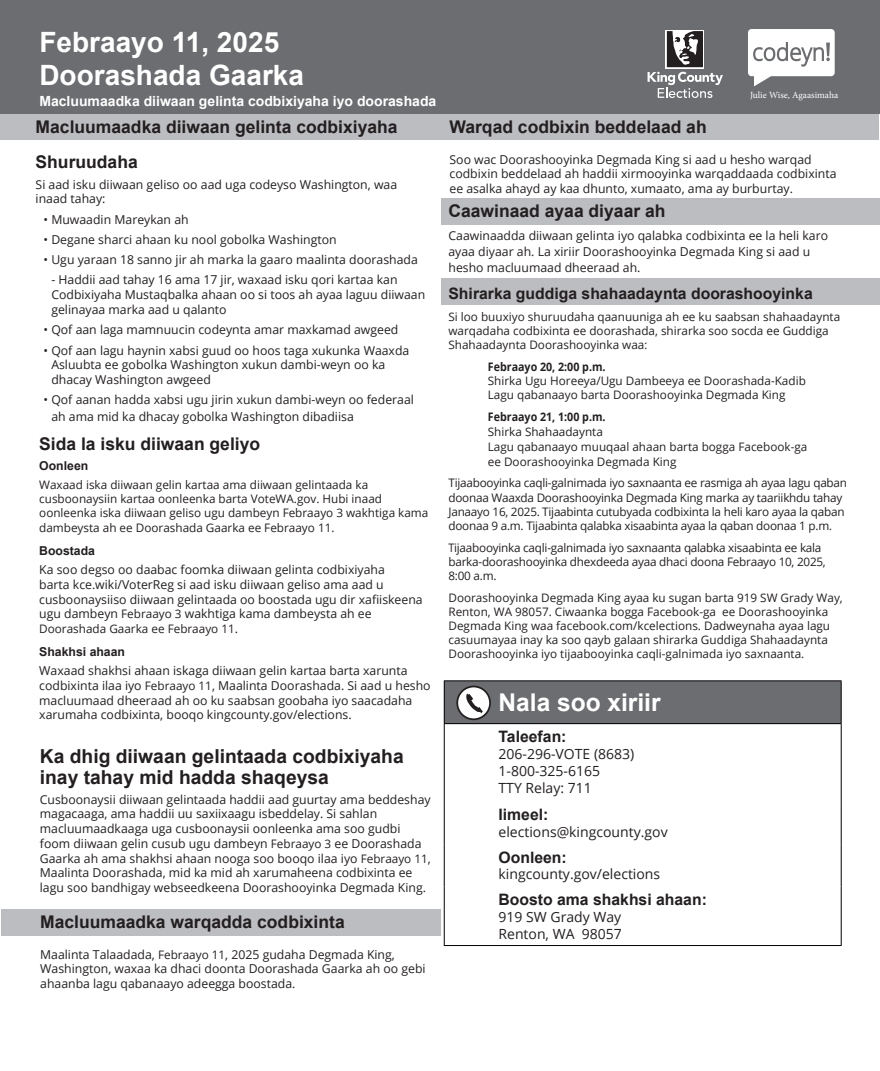
<style>
.page{position:relative;width:880px;height:1071px;background:#fff}
.page>*{position:absolute;margin:0;border:0;box-sizing:border-box;transform-origin:0 0}
.t1{font:700 28px/33.6px "Arial";color:#fff}
.t2{font:700 24.5px "Arial";color:#fff}
.t3{font:700 19.25px/21px "Arial";color:#231f20}
.t4{font:700 17.5px "Arial";color:#231f20}
.t5{font:700 15.75px "Arial";color:#231f20}
.t6{font:14px/16.8px "Open Sans";color:#231f20}
.t7{font:700 14px "Arial";color:#fff}
.t8{font:12.25px/14.7px "Open Sans";color:#231f20}
.t9{font:700 12.25px "Arial";color:#231f20}
.t10{font:11.72px/14px "Open Sans";color:#231f20}
.t11{font:11.72px/14px "Open Sans";letter-spacing:-.02em;color:#231f20}
.t12{font:11.72px/14px "Open Sans";letter-spacing:-.02em;color:#231f20;scale:.91 1}
.t13{font:9.45px "Minion Pro";color:#fff}
.s1{font-size:11.72px}
.s2{font-size:12.25px}
.s3{font-weight:700}
</style>
<div class="page">
<div style="left:441px;top:278px;width:438px;height:27px;background:#bcbdc0"></div>
<div style="left:441px;top:198px;width:438px;height:26px;background:#bcbdc0"></div>
<div style="left:0;top:113px;width:878px;height:27px;background:#bcbdc0"></div>
<div style="left:0;top:0;width:879px;height:114px;background:#6c6d70"></div>
<div style="left:665px;top:30px;width:39px;height:39px;background:#fff"></div>
<svg style="left:647px;top:31px;width:75px;height:67px"></svg>
<div style="left:1px;top:909px;width:439px;height:27px;background:#bcbdc0"></div>
<div style="left:444px;top:681px;width:397px;height:43px;background:#6c6d70"></div>
<hr style="left:444px;top:724px;width:1px;height:78px;background:#000">
<hr style="left:840px;top:724px;width:1px;height:78px;background:#000">
<hr style="left:444px;top:802px;width:1px;height:42px;background:#000">
<hr style="left:840px;top:802px;width:1px;height:42px;background:#000">
<hr style="left:444px;top:844px;width:1px;height:42px;background:#000">
<hr style="left:840px;top:844px;width:1px;height:42px;background:#000">
<hr style="left:444px;top:886px;width:1px;height:59px;background:#000">
<hr style="left:840px;top:886px;width:1px;height:59px;background:#000">
<hr style="left:444px;top:680px;width:397px;height:1px;background:#000">
<hr style="left:444px;top:681px;width:1px;height:42px;background:#000">
<hr style="left:840px;top:681px;width:1px;height:42px;background:#000">
<hr style="left:444px;top:723px;width:397px;height:1px;background:#000">
<hr style="left:444px;top:945px;width:397px;height:1px;background:#000">
<div style="left:457px;top:687px;width:33px;height:32px;background:#fff;border-radius:50%"></div>
<div style="left:456px;top:686px;width:35px;height:34px;border:2px solid #231f20;border-radius:50%"></div>
<svg style="left:466px;top:693px;width:17px;height:20px"></svg>
<svg style="left:748px;top:30px;width:86px;height:56px"></svg>
<p class="t1" style="left:39px;top:26px;width:266px">Febraayo 11, 2025<br>Doorashada Gaarka</p>
<p class="t7" style="left:39px;top:91px;width:398px">Macluumaadka diiwaan gelinta codbixiyaha iyo doorashada</p>
<p class="t4" style="left:36px;top:115px;width:363px">Macluumaadka diiwaan gelinta codbixiyaha</p>
<p class="t4" style="left:36px;top:150px;width:104px">Shuruudaha</p>
<p class="t8" style="left:36px;top:176px;width:363px">Si aad isku diiwaan geliso oo aad uga codeyso Washington, waa inaad tahay:</p>
<p class="t8" style="left:43px;top:211px;width:147px">• Muwaadin Mareykan ah</p>
<p class="t8" style="left:43px;top:232px;width:295px">• Degane sharci ahaan ku nool gobolka Washington</p>
<p class="t8" style="left:43px;top:252px;width:376px">• Ugu yaraan 18 sanno jir ah marka la gaaro maalinta doorashada</p>
<p class="t8" style="left:51px;top:272px;width:375px">- Haddii aad tahay 16 ama 17 jir, waxaad isku qori kartaa kan<br>Codbixiyaha Mustaqbalka ahaan oo si toos ah ayaa laguu diiwaan gelinayaa marka aad u qalanto</p>
<p class="t8" style="left:43px;top:322px;width:356px">• Qof aan laga mamnuucin codeynta amar maxkamad awgeed</p>
<p class="t8" style="left:51px;top:342px;width:359px;text-indent:-8px">• Qof aan lagu haynin xabsi guud oo hoos taga xukunka Waaxda<br>Asluubta ee gobolka Washington xukun dambi-weyn oo ka dhacay Washington awgeed</p>
<p class="t8" style="left:51px;top:391px;width:364px;line-height:16.8px;text-indent:-8px">• Qof aanan hadda xabsi ugu jirin xukun dambi-weyn oo federaal ah ama mid ka dhacay gobolka Washington dibadiisa</p>
<p class="t4" style="left:39px;top:432px;width:222px">Sida la isku diiwaan geliyo</p>
<p class="t9" style="left:39px;top:457px;width:51px">Oonleen</p>
<p class="t10" style="left:39px;top:477px;width:390px">Waxaad iska diiwaan gelin kartaa ama diiwaan gelintaada ka cusboonaysiin kartaa oonleenka barta VoteWA.gov. Hubi inaad oonleenka iska diiwaan geliso ugu dambeyn Febraayo 3 wakhtiga kama dambeysta ah ee Doorashada Gaarka ee Febraayo 11.</p>
<p class="t9" style="left:39px;top:542px;width:57px">Boostada</p>
<p class="t8" style="left:39px;top:562px;width:385px">Ka soo degso oo daabac foomka diiwaan gelinta codbixiyaha<br>barta kce.wiki/VoterReg si aad isku diiwaan geliso ama aad u cusboonaysiiso diiwaan gelintaada oo boostada ugu dir xafiiskeena ugu dambeyn <span class="s1">Febraayo 3</span> wakhtiga kama dambeysta ah ee</p>
<p class="t10" style="left:39px;top:621px;width:200px">Doorashada Gaarka ee Febraayo 11<span class="s2">.</span></p>
<p class="t9" style="left:39px;top:643px;width:87px">Shakhsi ahaan</p>
<p class="t8" style="left:39px;top:663px;width:393px">Waxaad shakhsi ahaan iskaga diiwaan gelin kartaa barta xarunta codbixinta ilaa iyo <span class="s1">Febraayo 11</span>, Maalinta Doorashada. Si aad u hesho macluumaad dheeraad ah oo ku saabsan goobaha iyo saacadaha xarumaha codbixinta, booqo kingcounty.gov/elections.</p>
<p class="t3" style="left:40px;top:746px;width:365px">Ka dhig diiwaan gelintaada codbixiyaha inay tahay mid hadda shaqeysa</p>
<p class="t8" style="left:40px;top:792px;width:392px">Cusboonaysii diiwaan gelintaada haddii aad guurtay ama beddeshay magacaaga, ama haddii uu saxiixaagu isbeddelay. Si sahlan macluumaadkaaga uga cusboonaysii oonleenka ama soo gudbi foom diiwaan gelin cusub ugu dambeyn <span class="s1">Febraayo 3</span> ee Doorashada Gaarka ah ama shakhsi ahaan nooga soo booqo ilaa iyo <span class="s1">Febraayo 11</span>, Maalinta Doorashada, mid ka mid ah xarumaheena codbixinta ee lagu soo bandhigay webseedkeena Doorashooyinka Degmada King.</p>
<p class="t4" style="left:40px;top:909px;width:306px">Macluumaadka warqadda codbixinta</p>
<p class="t8" style="left:40px;top:947px;width:387px">Maalinta Talaadada, <span class="s1">Febraayo 11</span>, 2025 gudaha Degmada King,<br>Washington, waxaa ka dhaci doonta Doorashada Gaarka ah oo gebi ahaanba lagu qabanaayo adeegga boostada.</p>
<p class="t13" style="left:750px;top:89px;width:90px">Julie Wise, Agaasimaha</p>
<p class="t4" style="left:449px;top:115px;width:259px">Warqad codbixin beddelaad ah</p>
<p class="t8" style="left:449px;top:151px;width:388px">Soo wac Doorashooyinka Degmada King si aad u hesho warqad codbixin beddelaad ah haddii xirmooyinka warqaddaada codbixinta ee asalka ahayd ay kaa dhunto, xumaato, ama ay burburtay.</p>
<p class="t4" style="left:448px;top:198px;width:218px">Caawinaad ayaa diyaar ah</p>
<p class="t8" style="left:448px;top:228px;width:381px;line-height:15.8px">Caawinaadda diiwaan gelinta iyo qalabka codbixinta ee la heli karo ayaa diyaar ah. La xiriir Doorashooyinka Degmada King si aad u hesho macluumaad dheeraad ah.</p>
<p class="t5" style="left:448px;top:283px;width:366px">Shirarka guddiga shahaadaynta doorashooyinka</p>
<p class="t10" style="left:448px;top:310px;width:393px">Si loo buuxiyo shuruudaha qaanuuniga ah ee ku saabsan shahaadaynta warqadaha codbixinta ee doorashada, shirarka soo socda ee Guddiga<br>Shahaadaynta Doorashooyinka waa:</p>
<p class="t10" style="left:488px;top:360px;width:319px"><span class="s3">Febraayo 20, 2:00 p.m.<br></span>Shirka Ugu Horeeya/Ugu Dambeeya ee Doorashada-Kadib<br>Lagu qabanaayo barta Doorashooyinka Degmada King</p>
<p class="t10" style="left:488px;top:410px;width:321px;line-height:14.7px"><span class="s3">Febraayo 21, 1:00 p.m.<br></span>Shirka Shahaadaynta<br>Lagu qabanaayo muuqaal ahaan barta bogga Facebook-ga ee Doorashooyinka Degmada King</p>
<p class="t11" style="left:448px;top:476px;width:400px">Tijaabooyinka caqli-galnimada iyo saxnaanta ee rasmiga ah ayaa lagu qaban doonaa Waaxda Doorashooyinka Degmada King marka ay taariikhdu tahay Janaayo 16, 2025. Tijaabinta cutubyada codbixinta la heli karo ayaa la qaban doonaa 9 a.m. Tijaabinta qalabka xisaabinta ayaa la qaban doonaa 1 p.m.</p>
<p class="t12" style="left:448px;top:540px;width:416px">Tijaabooyinka caqli-galnimada iyo saxnaanta qalabka xisaabinta ee kala barka-doorashooyinka dhexdeeda ayaa dhaci doona Febraayo 10, 2025,<br>8:00 a.m.</p>
<p class="t10" style="left:448px;top:590px;width:396px">Doorashooyinka Degmada King ayaa ku sugan barta 919 SW Grady Way, Renton, WA 98057. Ciwaanka bogga Facebook-ga ee Doorashooyinka Degmada King waa facebook.com/kcelections. Dadweynaha ayaa lagu casuumayaa inay ka soo qayb galaan shirarka Guddiga Shahaadaynta Doorashooyinka iyo tijaabooyinka caqli-galnimada iyo saxnaanta.</p>
<p class="t2" style="left:498px;top:685px;width:164px">Nala soo xiriir</p>
<p class="t5" style="left:498px;top:725px;width:69px">Taleefan:</p>
<p class="t6" style="left:498px;top:745px;width:137px">206-296-VOTE (8683)<br>1-800-325-6165<br>TTY Relay: 711</p>
<p class="t5" style="left:498px;top:804px;width:51px">Iimeel:</p>
<p class="t6" style="left:498px;top:823px;width:171px">elections@kingcounty.gov</p>
<p class="t5" style="left:498px;top:846px;width:70px">Oonleen:</p>
<p class="t6" style="left:498px;top:866px;width:163px">kingcounty.gov/elections</p>
<p class="t5" style="left:498px;top:888px;width:210px">Boosto ama shakhsi ahaan:</p>
<p class="t6" style="left:498px;top:908px;width:125px">919 SW Grady Way<br>Renton, WA 98057</p>
</div>
